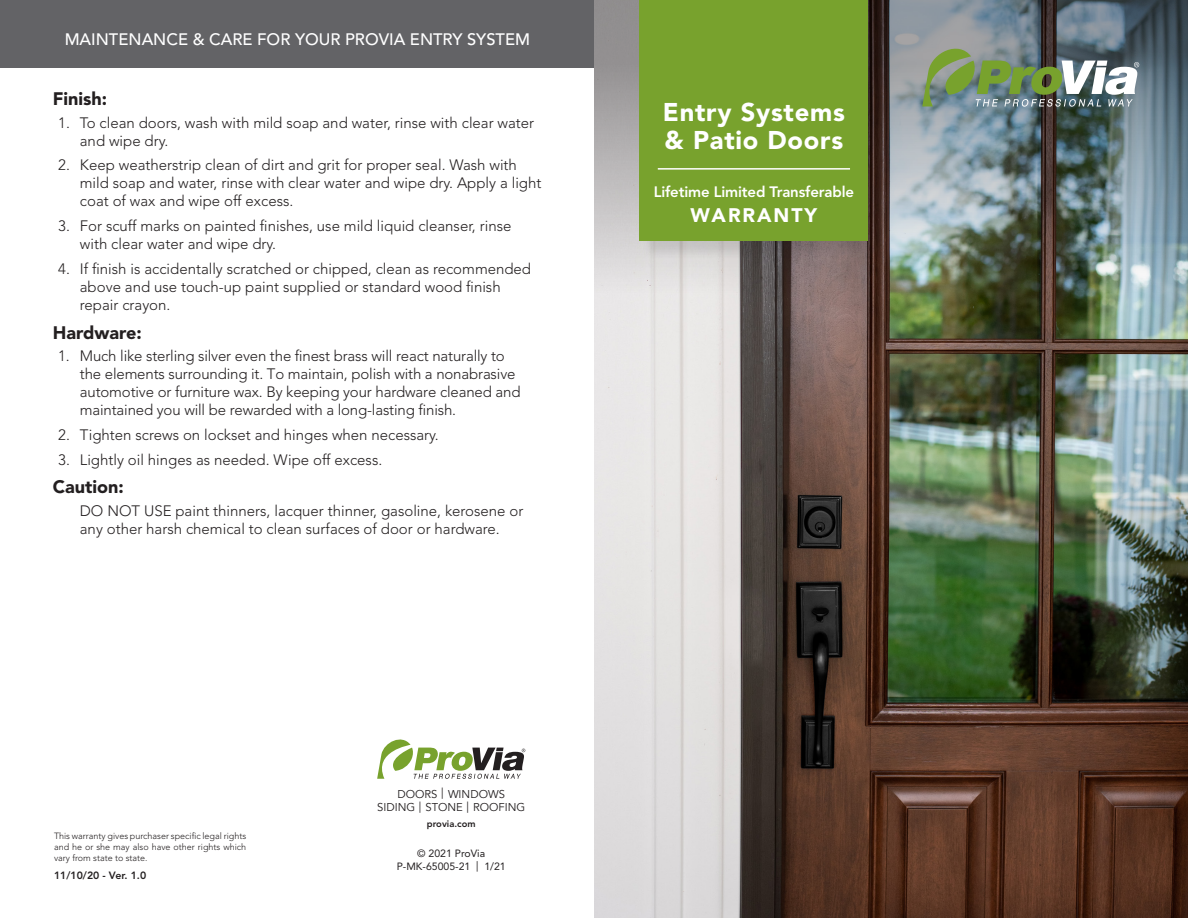
<style>
.page{position:relative;width:1188px;height:918px;background:#fff}
.page>*{position:absolute;margin:0;border:0;box-sizing:border-box;transform-origin:0 0}
.t1{font:900 25.5px "Avenir LT Std";letter-spacing:.03em;color:#fff}
.t2{font:900 19.5px "Avenir LT Std";letter-spacing:.1em;color:#fff}
.t3{font:900 18px "Avenir LT Std";color:#231f20}
.t4{font:500 16.5px "Avenir LT Std";color:#fff}
.t5{font:300 15px/18px "Avenir LT Std";color:#231f20}
.t6{font:800 15px "Avenir LT Std";letter-spacing:-.01em;color:#fff}
.t7{font:11.25px "Avenir LT Std";color:#231f20}
.t8{font:10.5px "Avenir LT Std";color:#231f20}
.Warranty_Company_Nam{font:800 10.5px "Avenir LT Std";color:#231f20}
.t9{font:800 9.3px "Avenir LT Std";color:#231f20}
.Warranty_Main_2{font:300 9px/10.6px "Avenir LT Std";color:#231f20;text-align:justify}
</style>
<div class="page">
<img style="left:594px;top:362px;width:594px;height:556px">
<img style="left:594px;top:0;width:594px;height:362px">
<svg style="left:922px;top:49px;width:217px;height:58px;background:#7d907a"></svg>
<div style="left:642px;top:0;width:245px;height:259px;background:#231f20;opacity:.1"></div>
<div style="left:640px;top:0;width:228px;height:241px;background:#78a22d"></div>
<div style="left:0;top:0;width:594px;height:68px;background:#636366"></div>
<hr style="left:658px;top:168px;width:192px;height:2px;background:#fff">
<svg style="left:377px;top:740px;width:148px;height:39px"></svg>
<p class="t4" style="left:65px;top:29px;width:467px">MAINTENANCE &amp; CARE FOR YOUR PROVIA ENTRY SYSTEM</p>
<p class="t3" style="left:53px;top:88px;width:56px">Finish:</p>
<p class="t5" style="left:80px;top:113px;width:456px;text-indent:-22px">1. To clean doors, wash with mild soap and water, rinse with clear water and wipe dry.</p>
<p class="t5" style="left:80px;top:156px;width:463px;text-indent:-22px">2. Keep weatherstrip clean of dirt and grit for proper seal. Wash with mild soap and water, rinse with clear water and wipe dry. Apply a light coat of wax and wipe off excess.</p>
<p class="t5" style="left:80px;top:217px;width:433px;text-indent:-22px">3. For scuff marks on painted finishes, use mild liquid cleanser, rinse with clear water and wipe dry.</p>
<p class="t5" style="left:80px;top:260px;width:453px;text-indent:-22px">4. If finish is accidentally scratched or chipped, clean as recommended above and use touch-up paint supplied or standard wood finish repair crayon.</p>
<p class="t3" style="left:53px;top:321px;width:90px">Hardware:</p>
<p class="t5" style="left:80px;top:347px;width:442px;text-indent:-22px">1. Much like sterling silver even the finest brass will react naturally to the elements surrounding it. To maintain, polish with a nonabrasive automotive or furniture wax. By keeping your hardware cleaned and maintained you will be rewarded with a long-lasting finish.</p>
<p class="t5" style="left:58px;top:426px;width:382px">2. Tighten screws on lockset and hinges when necessary.</p>
<p class="t5" style="left:58px;top:451px;width:326px">3. Lightly oil hinges as needed. Wipe off excess.</p>
<p class="t3" style="left:53px;top:476px;width:72px">Caution:</p>
<p class="t5" style="left:80px;top:501px;width:445px">DO NOT USE paint thinners, lacquer thinner, gasoline, kerosene or any other harsh chemical to clean surfaces of door or hardware.</p>
<p class="Warranty_Main_2" style="left:54px;top:831px;width:194px">This warranty gives purchaser specific legal rights and he or she may also have other rights which vary from state to state.</p>
<p class="Warranty_Company_Nam" style="left:54px;top:869px;width:94px">11/10/20 - Ver. 1.0</p>
<p class="t7" style="left:398px;top:787px;width:109px">DOORS | WINDOWS</p>
<p class="t7" style="left:377px;top:801px;width:150px">SIDING | STONE | ROOFING</p>
<p class="t9" style="left:427px;top:818px;width:50px">provia.com</p>
<p class="t8" style="left:417px;top:848px;width:69px">© 2021 ProVia</p>
<p class="t8" style="left:397px;top:860px;width:111px">P-MK-65005-21 | 1/21</p>
<p class="t1" style="left:663px;top:97px;width:183px">Entry Systems</p>
<p class="t1" style="left:665px;top:125px;width:180px">&amp; Patio Doors</p>
<p class="t6" style="left:654px;top:183px;width:202px">Lifetime Limited Transferable</p>
<p class="t2" style="left:691px;top:204px;width:128px">WARRANTY</p>
</div>
